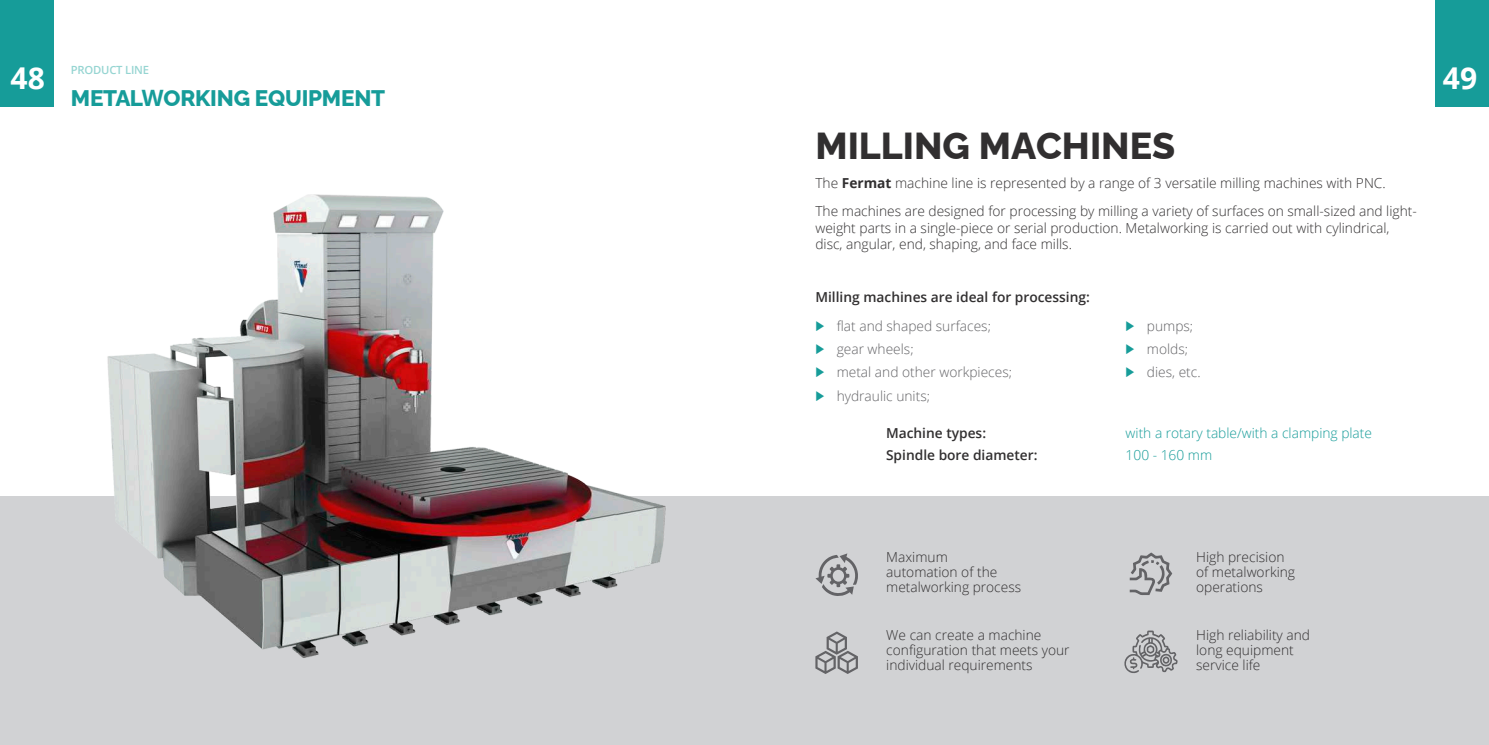
<style>
.page{position:relative;width:1489px;height:745px;background:#fff}
.page>*{position:absolute;margin:0;border:0;box-sizing:border-box;transform-origin:0 0}
.t1{font:800 37.5px "Raleway";color:#312f30}
.t2{font:700 30px "Open Sans";color:#fff}
.t3{font:800 22.5px "Raleway";letter-spacing:-.01em;color:#169c99}
.t4{font:300 13.75px/15px "Open Sans";color:#312f30}
.t5{font:300 13.75px/23.4px "Open Sans";color:#636366}
.t6{font:600 13.75px "Open Sans";color:#312f30}
.t7{font:300 13.75px "Open Sans";color:#169c99}
.t8{font:600 11.25px "Open Sans";letter-spacing:-.02em;color:#96d5d2}
.s1{font-family:"Open Sans";font-weight:700}
.s2{font-weight:700}
</style>
<div class="page">
<div style="left:0;top:496px;width:1488px;height:248px;background:#d1d2d4"></div>
<img style="left:107px;top:194px;width:559px;height:464px">
<div style="left:0;top:0;width:53px;height:106px;background:#169c99"></div>
<div style="left:1435px;top:0;width:53px;height:106px;background:#169c99"></div>
<svg style="left:1124px;top:630px;width:53px;height:42px"></svg>
<svg style="left:815px;top:553px;width:43px;height:43px"></svg>
<svg style="left:1129px;top:552px;width:43px;height:43px"></svg>
<svg style="left:815px;top:631px;width:42px;height:42px"></svg>
<h2 class="t2" style="left:11px;top:66px;width:36px">48</h2>
<p class="t8" style="left:71px;top:66px;width:80px">PRODUCT LINE</p>
<h2 class="t2" style="left:1442px;top:66px;width:36px">49</h2>
<h3 class="t3" style="left:71px;top:89px;width:315px">METAL<span class="s1">W</span>ORKING EQUIPMENT</h3>
<h1 class="t1" style="left:815px;top:131px;width:361px">MILLING MACHINES</h1>
<p class="t4" style="left:815px;top:170px;width:603px;line-height:28.4px">The <span class="s2">Fermat</span> machine line is represented by a range of 3 versatile milling machines with PNC.<br>The machines are designed for processing by milling a variety of surfaces on small-sized and light-</p>
<p class="t4" style="left:815px;top:221px;width:575px;line-height:16.2px">weight parts in a single-piece or serial production. Metalworking is carried out with cylindrical, disc, angular, end, shaping, and face mills.</p>
<p class="t6" style="left:815px;top:291px;width:276px">Milling machines are ideal for processing:</p>
<p class="t5" style="left:836px;top:315px;width:177px">flat and shaped surfaces; gear wheels;<br>metal and other workpieces; hydraulic units;</p>
<p class="t5" style="left:1146px;top:315px;width:55px">pumps; molds; dies, etc.</p>
<p class="t6" style="left:886px;top:427px;width:102px">Machine types:</p>
<p class="t7" style="left:1125px;top:427px;width:248px">with a rotary table/with a clamping plate</p>
<p class="t6" style="left:886px;top:449px;width:153px">Spindle bore diameter:</p>
<p class="t7" style="left:1125px;top:449px;width:88px">100 - 160 mm</p>
<p class="t4" style="left:886px;top:550px;width:136px">Maximum automation of the metalworking process</p>
<p class="t4" style="left:1196px;top:550px;width:100px">High precision of metalworking operations</p>
<p class="t4" style="left:886px;top:628px;width:185px">We can create a machine configuration that meets your individual requirements</p>
<p class="t4" style="left:1196px;top:628px;width:115px">High reliability and long equipment service life</p>
</div>
